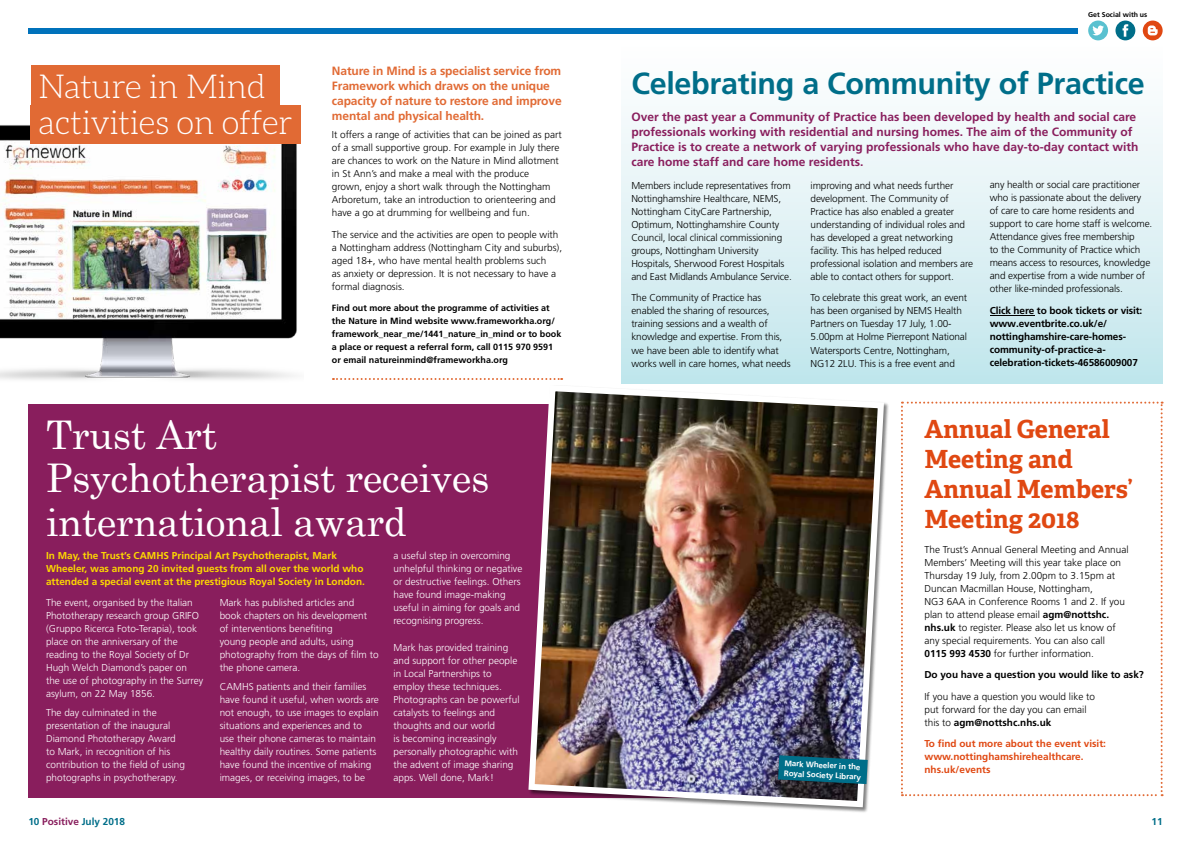
<style>
.page{position:relative;width:1191px;height:842px;background:#fff}
.page>*{position:absolute;margin:0;border:0;box-sizing:border-box;transform-origin:0 0}
.t1{font:39.5px/43.2px "Century Schoolbook";letter-spacing:-.01em;color:#fff}
.t2{font:300 33px/36.2px "Aleo";letter-spacing:-.01em;color:#fff}
.t3{font:700 30.5px "Frutiger";letter-spacing:-.01em;color:#006e89}
.t4{font:700 25px/30px "Adelle PE";color:#e04812}
.t5{font:700 12px/15px "Frutiger";color:#891e5d}
.t6{font:700 12px/15px "Frutiger";letter-spacing:-.01em;color:#e16a34}
.t7{font:300 10px/13px "Frutiger";letter-spacing:-.01em;color:#000}
.t8{font:300 10px/13px "Frutiger";color:#fff}
.t9{font:700 10px/13px "Frutiger";letter-spacing:-.01em;color:#000}
.t10{font:700 10px/13px "Frutiger";color:#fdd900}
.t11{font:700 10px/13px "Frutiger";color:#e04812}
.t12{font:700 10px "Frutiger";color:#006e89}
.t13{font:700 9px/13px "Frutiger";color:#000}
.t14{font:700 8px/10px "Frutiger";color:#fff}
.t15{font:700 7px "Frutiger";color:#000}
.s1{font-weight:700}
.s2{color:#891e5d}
</style>
<div class="page">
<div style="left:621px;top:45px;width:541px;height:339px;background:linear-gradient(to bottom,#fff,#c2e6ec)"></div>
<div style="left:28px;top:404px;width:815px;height:393px;background:#891e5d"></div>
<div style="left:28px;top:28px;width:1049px;height:6px;background:#0072bb"></div>
<div style="left:1088px;top:21px;width:20px;height:19px;background:#5ac1d0;border-radius:50%"></div>
<svg style="left:1092px;top:26px;width:12px;height:9px"></svg>
<div style="left:1115px;top:21px;width:20px;height:19px;background:#006e89;border-radius:50%"></div>
<svg style="left:1122px;top:24px;width:6px;height:13px"></svg>
<svg style="left:1142px;top:21px;width:20px;height:19px"></svg>
<svg style="left:1147px;top:26px;width:10px;height:9px"></svg>
<hr style="left:990px;top:315px;width:44px;height:1px;background:#000">
<img style="left:0;top:89px;width:301px;height:291px">
<div style="left:31px;top:65px;width:248px;height:44px;background:#e16a34"></div>
<div style="left:31px;top:105px;width:270px;height:38px;background:#e16a34"></div>
<svg style="left:333px;top:378px;width:229px;height:2px"></svg>
<svg style="left:901px;top:402px;width:261px;height:394px"></svg>
<img style="left:525px;top:382px;width:362px;height:428px">
<svg style="left:778px;top:755px;width:89px;height:29px;background:#0c667f"></svg>
<h2 class="t2" style="left:39px;top:68px;width:256px">Nature in Mind activities on offer</h2>
<p class="t6" style="left:332px;top:63px;width:231px">Nature in Mind is a specialist service from Framework which draws on the unique capacity of nature to restore and improve mental and physical health.</p>
<p class="t7" style="left:332px;top:128px;width:231px">It offers a range of activities that can be joined as part of a small supportive group. For example in July there are chances to work on the Nature in Mind allotment in St Ann’s and make a meal with the produce grown, enjoy a short walk through the Nottingham Arboretum, take an introduction to orienteering and have a go at drumming for wellbeing and fun.</p>
<p class="t7" style="left:332px;top:228px;width:232px">The service and the activities are open to people with a Nottingham address (Nottingham City and suburbs), aged 18+, who have mental health problems such<br>as anxiety or depression. It is not necessary to have a formal diagnosis.</p>
<p class="t13" style="left:332px;top:302px;width:231px">Find out more about the programme of activities at the Nature in Mind website www.frameworkha.org/ framework_near_me/1441_nature_in_mind or to book a place or request a referral form, call 0115 970 9591 or email natureinmind@frameworkha.org</p>
<h1 class="t1" style="left:46px;top:412px;width:445px">Trust Art<br>Psychotherapist receives international award</h1>
<p class="t10" style="left:46px;top:549px;width:320px">In May, the Trust’s CAMHS Principal Art Psychotherapist, Mark<br>Wheeler, was among 20 invited guests from all over the world who attended a special event at the prestigious Royal Society in London.</p>
<p class="t8" style="left:46px;top:596px;width:159px">The event, organised by the Italian<br>Phototherapy research group GRIFO (Gruppo Ricerca Foto-Terapia), took place on the anniversary of the reading to the Royal Society of Dr<br>Hugh Welch Diamond’s paper on the use of photography in the Surrey asylum, on 22 May 1856.</p>
<p class="t8" style="left:46px;top:706px;width:140px">The day culminated in the presentation of the inaugural<br>Diamond Phototherapy Award to Mark, in recognition of his contribution to the field of using photographs in psychotherapy.</p>
<p class="t8" style="left:393px;top:549px;width:130px">a useful step in overcoming unhelpful thinking or negative or destructive feelings. Others have found image-making useful in aiming for goals and recognising progress.</p>
<p class="t8" style="left:393px;top:641px;width:128px">Mark has provided training and support for other people in Local Partnerships to employ these techniques.<br>Photographs can be powerful catalysts to feelings and thoughts and our world<br>is becoming increasingly personally photographic with the advent of image sharing apps. Well done, Mark!</p>
<p class="t8" style="left:220px;top:596px;width:160px">Mark has published articles and<br>book chapters on his development<br>of interventions benefiting<br>young people and adults, using photography from the days of film to the phone camera.</p>
<p class="t8" style="left:220px;top:680px;width:161px">CAMHS patients and their families have found it useful, when words are not enough, to use images to explain situations and experiences and to use their phone cameras to maintain healthy daily routines. Some patients have found the incentive of making images, or receiving images, to be</p>
<p class="t15" style="left:1088px;top:11px;width:61px">Get Social with us</p>
<h3 class="t3" style="left:631px;top:66px;width:515px">Celebrating a Community of Practice</h3>
<p class="t5" style="left:631px;top:109px;width:509px">Over the past year a Community of Practice has been developed by health and social care professionals working with residential and nursing homes. The aim of the Community of Practice is to create a network of varying professionals who have day-to-day contact with care home staff and care home residents.</p>
<p class="t7" style="left:631px;top:179px;width:162px">Members include representatives from Nottinghamshire Healthcare, NEMS, Nottingham CityCare Partnership, Optimum, Nottinghamshire County Council, local clinical commissioning groups, Nottingham University Hospitals, Sherwood Forest Hospitals and East Midlands Ambulance Service.</p>
<p class="t7" style="left:631px;top:291px;width:161px">The Community of Practice has enabled the sharing of resources, training sessions and a wealth of knowledge and expertise. From this, we have been able to identify what works well in care homes, what needs</p>
<p class="t7" style="left:989px;top:178px;width:164px">any health or social care practitioner who is passionate about the delivery of care to care home residents and support to care home staff is welcome.<br>Attendance gives free membership<br>to the Community of Practice which means access to resources, knowledge and expertise from a wide number of other like-minded professionals.</p>
<p class="t9" style="left:989px;top:304px;width:154px">Click here to book tickets or visit: www.eventbrite.co.uk/e/ nottinghamshire-care-homes&shy;community-of-practice-a&shy;celebration-tickets-46586009007</p>
<p class="t7" style="left:810px;top:179px;width:164px">improving and what needs further development. The Community of Practice has also enabled a greater understanding of individual roles and has developed a great networking facility. This has helped reduced professional isolation and members are able to contact others for support.</p>
<p class="t7" style="left:810px;top:291px;width:158px">To celebrate this great work, an event has been organised by NEMS Health Partners on Tuesday 17 July, 1.00- 5.00pm at Holme Pierrepont National Watersports Centre, Nottingham, NG12 2LU. This is a free event and</p>
<p class="t14" style="left:785px;top:758px;width:79px;rotate:3deg">Mark Wheeler in the<br>Royal Society Library</p>
<h3 class="t4" style="left:924px;top:413px;width:210px">Annual General<br>Meeting and<br>Annual Members’<br>Meeting 2018</h3>
<p class="t7" style="left:924px;top:543px;width:206px">The Trust’s Annual General Meeting and Annual Members’ Meeting will this year take place on Thursday 19 July, from 2.00pm to 3.15pm at Duncan Macmillan House, Nottingham,<br>NG3 6AA in Conference Rooms 1 and 2. If you plan to attend please email <span class="s1">agm@nottshc. nhs.uk</span> to register. Please also let us know of any special requirements. You can also call <span class="s1">0115 993 4530</span> for further information.</p>
<p class="t9" style="left:924px;top:668px;width:221px">Do you have a question you would like to ask?</p>
<p class="t7" style="left:924px;top:690px;width:172px">If you have a question you would like to put forward for the day you can email this to <span class="s1">agm@nottshc.nhs.uk</span></p>
<p class="t11" style="left:924px;top:737px;width:183px">To find out more about the event visit: www.nottinghamshirehealthcare. nhs.uk/events</p>
<p class="t12" style="left:28px;top:815px;width:98px">10 <span class="s2">Positive</span> July 2018</p>
<p class="t12" style="left:1151px;top:815px;width:13px">11</p>
</div>
